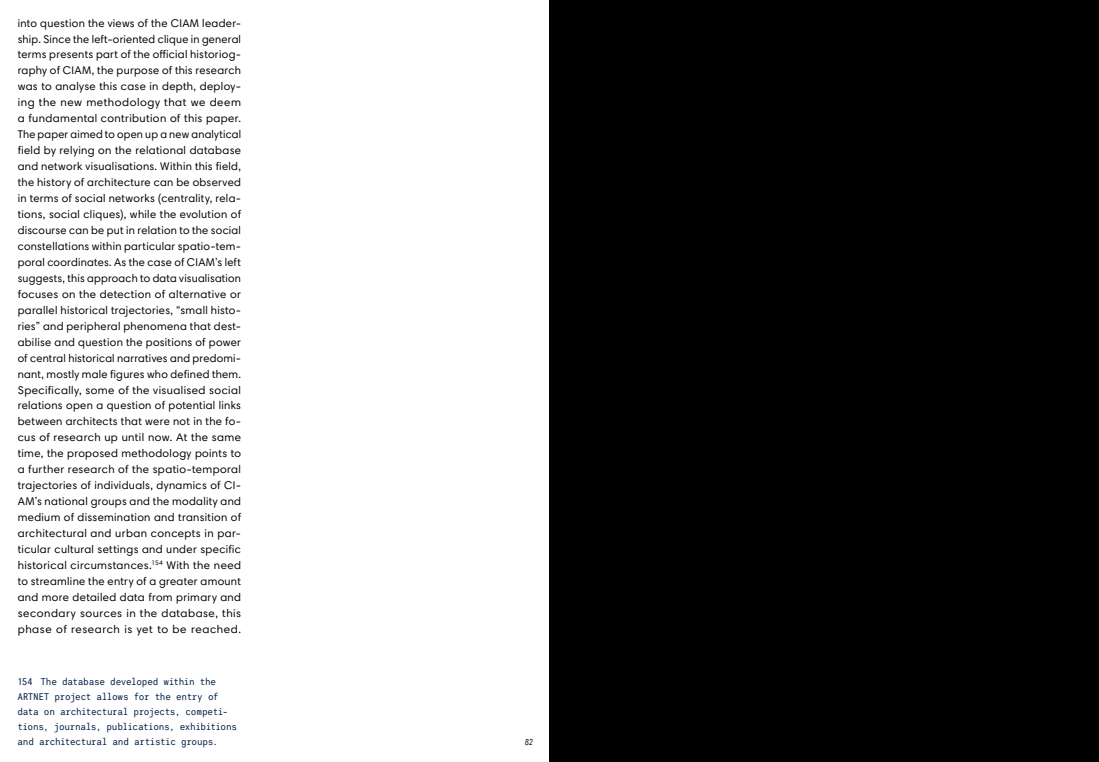
<style>
.page{position:relative;width:1099px;height:762px;background:#fff}
.page>*{position:absolute;margin:0;border:0;box-sizing:border-box;transform-origin:0 0}
.t1{font:11.25px/16px "Harmonia Sans Pro Cyr";letter-spacing:.045em;color:#000;text-align:justify}
.t2{font:10px/15px "Harmonia Sans Mono Std CE";letter-spacing:.025em;color:#002146}
.t3{font:italic 8.75px "Harmonia Sans Pro Cyr";color:#000;scale:.85 1}
</style>
<div class="page">
<div style="left:549px;top:0;width:549px;height:762px;background:#000"></div>
<p class="t1" style="left:18px;top:15px;width:225px">into question the views of the CIAM leader&shy;ship. Since the left-oriented clique in general terms presents part of the official historiog&shy;raphy of CIAM, the purpose of this research was to analyse this case in depth, deploy&shy;ing the new methodology that we deem a fundamental contribution of this paper.<br>The paper aimed to open up a new analytical field by relying on the relational database and network visualisations. Within this field, the history of architecture can be observed in terms of social networks (centrality, rela&shy;tions, social cliques), while the evolution of discourse can be put in relation to the social constellations within particular spatio-tem&shy;poral coordinates. As the case of CIAM’s left suggests, this approach to data visualisation focuses on the detection of alternative or parallel historical trajectories, “small histo&shy;ries” and peripheral phenomena that dest&shy;abilise and question the positions of power of central historical narratives and predomi&shy;nant, mostly male figures who defined them.<br>Specifically, some of the visualised social relations open a question of potential links between architects that were not in the fo&shy;cus of research up until now. At the same time, the proposed methodology points to a further research of the spatio-temporal trajectories of individuals, dynamics of CI-AM’s national groups and the modality and medium of dissemination and transition of architectural and urban concepts in par&shy;ticular cultural settings and under specific historical circumstances.<sup>154</sup> With the need to streamline the entry of a greater amount and more detailed data from primary and secondary sources in the database, this phase of research is yet to be reached.</p>
<p class="t2" style="left:18px;top:673px;width:200px">154 The database developed within the<br>ARTNET</p>
<p class="t2" style="left:18px;top:688px;width:220px;text-indent:37px">project allows for the entry of data on architectural projects, competi&shy;tions, journals, publications, exhibitions and architectural and artistic groups.</p>
<p class="t3" style="left:524px;top:736px;width:11px">82</p>
</div>
